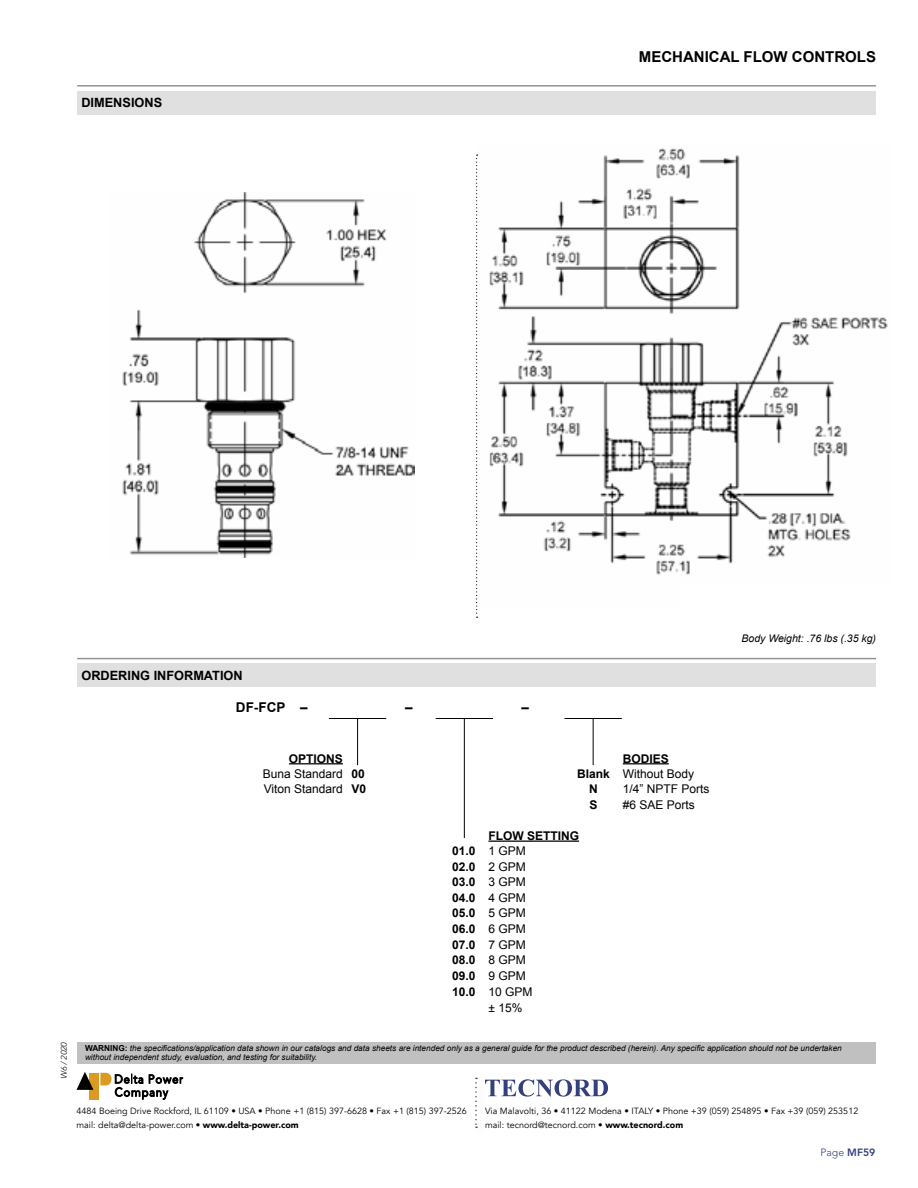
<style>
.page{position:relative;width:918px;height:1188px;background:#fff}
.page>*{position:absolute;margin:0;border:0;box-sizing:border-box;transform-origin:0 0}
.t1{font:700 15px "Arial";color:#000}
.t2{font:700 13.5px "Arial";color:#000}
.t3{font:700 12.75px "Arial";color:#000}
.t4{font:700 12px "Arial";color:#000}
.t5{font:12px "Arial";color:#000}
.t6{font:italic 10.5px "Arial";color:#000}
.t7{font:300 10.5px "Avenir LT Std";color:#333f7f}
.t8{font:9px/13.5px "Avenir";color:#000}
.t9{font:italic 8.25px/9.9px "Arial";color:#000}
.t10{font:italic 300 8.25px "Avenir LT Std";color:#000}
.s1{font-weight:700}
.s2{font-weight:400}
.s3{font-weight:700;font-style:normal}
.s4{font-weight:900}
.s5{font-weight:800}
</style>
<div class="page">
<svg style="left:488px;top:1079px;width:120px;height:18px"></svg>
<svg style="left:475px;top:1078px;width:2px;height:50px"></svg>
<div style="left:77px;top:1043px;width:798px;height:21px;background:#c0c0c0"></div>
<div style="left:89px;top:1073px;width:10px;height:26px;background:#da9a23"></div>
<svg style="left:77px;top:1072px;width:16px;height:18px"></svg>
<svg style="left:100px;top:1073px;width:84px;height:27px"></svg>
<img style="left:122px;top:192px;width:293px;height:366px">
<img style="left:476px;top:148px;width:412px;height:427px">
<svg style="left:476px;top:155px;width:2px;height:463px"></svg>
<div style="left:77px;top:91px;width:799px;height:23px;background:#e0e0e0"></div>
<hr style="left:77px;top:85px;width:799px;height:2px;background:#939393">
<div style="left:77px;top:664px;width:799px;height:23px;background:#e0e0e0"></div>
<hr style="left:77px;top:658px;width:799px;height:1px;background:#939393">
<hr style="left:289px;top:763px;width:54px;height:1px;background:#000">
<hr style="left:623px;top:763px;width:46px;height:1px;background:#000">
<hr style="left:488px;top:841px;width:91px;height:1px;background:#000">
<hr style="left:329px;top:718px;width:57px;height:1px;background:#000">
<hr style="left:357px;top:718px;width:1px;height:47px;background:#000">
<hr style="left:436px;top:718px;width:57px;height:1px;background:#000">
<hr style="left:464px;top:718px;width:1px;height:120px;background:#000">
<hr style="left:564px;top:718px;width:58px;height:1px;background:#000">
<hr style="left:593px;top:718px;width:1px;height:47px;background:#000">
<h3 class="t3" style="left:81px;top:94px;width:82px">DIMENSIONS</h3>
<h1 class="t1" style="left:639px;top:47px;width:239px">MECHANICAL FLOW CONTROLS</h1>
<h3 class="t3" style="left:81px;top:667px;width:163px">ORDERING INFORMATION</h3>
<h2 class="t2" style="left:236px;top:698px;width:73px">DF-FCP –</h2>
<h2 class="t2" style="left:405px;top:698px;width:9px">–</h2>
<h2 class="t2" style="left:522px;top:698px;width:9px">–</h2>
<p class="t6" style="left:741px;top:631px;width:136px">Body Weight: .76 lbs (.35 kg)</p>
<h3 class="t4" style="left:289px;top:750px;width:56px">OPTIONS</h3>
<h3 class="t4" style="left:623px;top:750px;width:48px">BODIES</h3>
<h3 class="t5" style="left:263px;top:766px;width:103px">Buna Standard <span class="s1">00</span></h3>
<h3 class="t5" style="left:577px;top:766px;width:119px"><span class="s1">Blank</span> Without Body</h3>
<h3 class="t5" style="left:264px;top:781px;width:104px">Viton Standard <span class="s1">V0</span></h3>
<h3 class="t4" style="left:589px;top:781px;width:10px">N</h3>
<h3 class="t5" style="left:623px;top:781px;width:88px">1/4” NPTF Ports</h3>
<h3 class="t4" style="left:589px;top:797px;width:10px">S</h3>
<h3 class="t5" style="left:623px;top:797px;width:74px">#6 SAE Ports</h3>
<h3 class="t4" style="left:488px;top:828px;width:92px">FLOW SETTING</h3>
<h3 class="t4" style="left:452px;top:843px;width:75px">01.0 <span class="s2">1 GPM</span></h3>
<h3 class="t4" style="left:452px;top:859px;width:75px">02.0 <span class="s2">2 GPM</span></h3>
<h3 class="t4" style="left:452px;top:874px;width:75px">03.0 <span class="s2">3 GPM</span></h3>
<h3 class="t4" style="left:452px;top:890px;width:75px">04.0 <span class="s2">4 GPM</span></h3>
<h3 class="t4" style="left:452px;top:905px;width:75px">05.0 <span class="s2">5 GPM</span></h3>
<h3 class="t4" style="left:452px;top:921px;width:75px">06.0 <span class="s2">6 GPM</span></h3>
<h3 class="t4" style="left:452px;top:937px;width:75px">07.0 <span class="s2">7 GPM</span></h3>
<h3 class="t4" style="left:452px;top:952px;width:75px">08.0 <span class="s2">8 GPM</span></h3>
<h3 class="t4" style="left:452px;top:968px;width:75px">09.0 <span class="s2">9 GPM</span></h3>
<h3 class="t5" style="left:452px;top:984px;width:82px"><span class="s1">10.0</span> 10 GPM</h3>
<h3 class="t5" style="left:488px;top:1000px;width:35px">± 15%</h3>
<p class="t10" style="left:59px;top:1079px;width:38px;rotate:-90deg">W6 / 2020</p>
<p class="t9" style="left:85px;top:1043px;width:758px"><span class="s3">WARNING:</span> the specifications/application data shown in our catalogs and data sheets are intended only as a general guide for the product described (herein). Any specific application should not be undertaken without independent study, evaluation, and testing for suitability.</p>
<p class="t8" style="left:77px;top:1104px;width:392px">4484 Boeing Drive Rockford, IL 61109 • USA • Phone +1 (815) 397-6628 • Fax +1 (815) 397-2526 mail: delta@delta-power.com • <span class="s4">www.delta-power.com</span></p>
<p class="t8" style="left:485px;top:1104px;width:375px">Via Malavolti, 36 • 41122 Modena • ITALY • Phone +39 (059) 254895 • Fax +39 (059) 253512 mail: tecnord@tecnord.com • <span class="s4">www.tecnord.com</span></p>
<p class="t7" style="left:820px;top:1146px;width:57px">Page <span class="s5">MF59</span></p>
</div>
